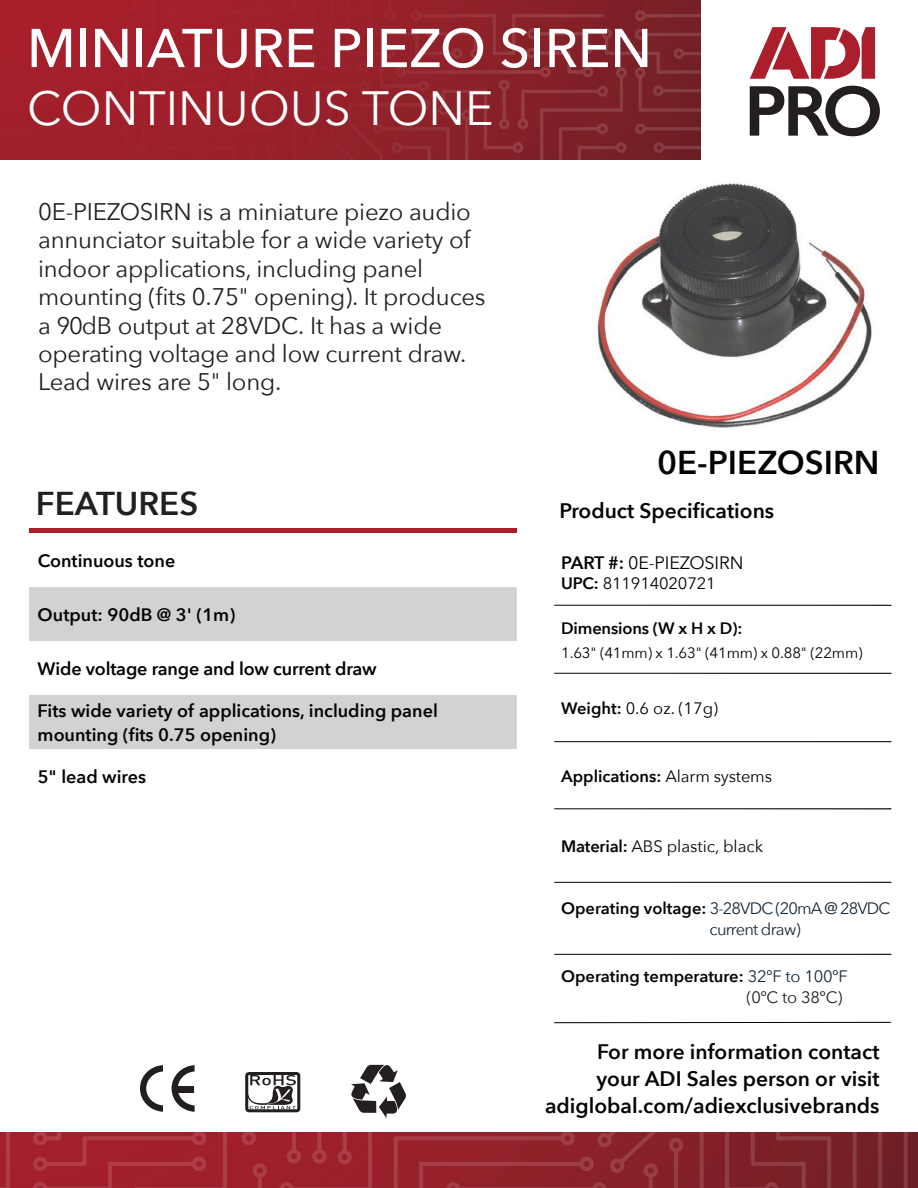
<style>
.page{position:relative;width:918px;height:1188px;background:#fff}
.page>*{position:absolute;margin:0;border:0;box-sizing:border-box;transform-origin:0 0}
.t1{font:500 54px "Avenir Next";color:#fff}
.t2{font:48px "Avenir Next";color:#fff}
.t3{font:600 33px "Avenir Next";color:#040503}
.t4{font:600 33px "Avenir Next";color:#231f20}
.t5{font:24px/28.5px "Avenir Next";letter-spacing:-.01em;color:#231f20}
.t6{font:600 21px/27px "Avenir Next";color:#040503;text-align:right}
.t7{font:600 18px/24.6px "Avenir Next";color:#040503}
.t8{font:18px "Avenir Next";letter-spacing:-.01em;color:#040503}
.t9{font:600 16.5px/21px "Avenir Next";color:#040503}
.t10{font:16.5px "Avenir Next";color:#040503}
.t11{font:16.5px/21px "Avenir Next";letter-spacing:-.05em;color:#172938}
.t12{font:15px "Avenir Next";letter-spacing:-.01em;color:#040503}
.s1{font-style:inherit}
.s2{font-weight:600}
.s3{font-weight:400}
.s4{font-weight:600;color:#040503}
.s5{font-weight:400;color:#172938}
.s6{font-weight:400;color:#231f20}
</style>
<div class="page">
<img style="left:597px;top:183px;width:275px;height:245px">
<svg style="left:554px;top:605px;width:337px;height:1px"></svg>
<svg style="left:554px;top:673px;width:337px;height:1px"></svg>
<svg style="left:554px;top:741px;width:337px;height:1px"></svg>
<svg style="left:554px;top:808px;width:337px;height:2px"></svg>
<svg style="left:554px;top:882px;width:337px;height:1px"></svg>
<hr style="left:29px;top:529px;width:488px;height:4px;background:#ab1e2c">
<svg style="left:29px;top:587px;width:488px;height:162px;fill:#d1d2d4"></svg>
<div style="left:0;top:1px;width:701px;height:159px;background:#a11f2b"></div>
<svg style="left:235px;top:1px;width:466px;height:159px"></svg>
<div style="left:0;top:1133px;width:918px;height:55px;background:#6c1d24"></div>
<svg style="left:0;top:1133px;width:908px;height:54px;background:#93242d"></svg>
<svg style="left:554px;top:954px;width:337px;height:1px"></svg>
<hr style="left:554px;top:1022px;width:337px;height:1px;background:#040503">
<svg style="left:750px;top:27px;width:125px;height:52px"></svg>
<svg style="left:750px;top:86px;width:130px;height:50px"></svg>
<svg style="left:351px;top:1065px;width:55px;height:53px"></svg>
<svg style="left:140px;top:1065px;width:23px;height:47px"></svg>
<svg style="left:172px;top:1065px;width:23px;height:47px"></svg>
<div style="left:174px;top:1086px;width:20px;height:6px;background:#231f20"></div>
<svg style="left:245px;top:1072px;width:55px;height:40px"></svg>
<h1 class="t1" style="left:27px;top:2px;width:627px">MINIATURE PIEZO SIREN</h1>
<h2 class="t2" style="left:27px;top:67px;width:468px">CONTINUOUS TONE</h2>
<p class="t5" style="left:38px;top:196px;width:449px">0E-PIEZOSIRN is a miniature piezo audio annunciator suitable for a wide variety of indoor applications, including panel mounting (fits 0.75" opening). It produces a 90dB output <span class="s1">at</span> 28VDC. It has a wide operating voltage and low current draw.<br>Lead wires are 5" long.</p>
<h3 class="t4" style="left:36px;top:476px;width:164px">FEATURES</h3>
<p class="t7" style="left:38px;top:548px;width:139px">Continuous tone</p>
<p class="t7" style="left:38px;top:602px;width:199px">Output: 90dB @ 3' (1m)</p>
<p class="t7" style="left:38px;top:656px;width:341px">Wide voltage range and low current draw</p>
<p class="t7" style="left:38px;top:698px;width:402px">Fits wide variety of applications, including panel mounting (fits 0.75 opening)</p>
<p class="t7" style="left:38px;top:764px;width:110px">5" lead wires</p>
<h3 class="t3" style="left:657px;top:434px;width:224px">0E-PIEZOSIRN</h3>
<p class="t6" style="left:560px;top:497px;width:216px">Product Specifications</p>
<p class="t8" style="left:561px;top:548px;width:184px"><span class="s2">PART #:</span> 0E-PIEZOSIRN</p>
<p class="t10" style="left:561px;top:569px;width:156px"><span class="s2">UPC:</span> 811914020721</p>
<p class="t9" style="left:561px;top:617px;width:183px">Dimensions (W x H x D):</p>
<p class="t12" style="left:561px;top:640px;width:303px">1.63" (41mm) x 1.63" (41mm) x 0.88" (22mm)</p>
<p class="t10" style="left:561px;top:694px;width:158px"><span class="s2">Weight:</span> 0.6 oz. (17g)</p>
<p class="t9" style="left:561px;top:765px;width:212px">Applications: <span class="s3">Alarm systems</span></p>
<p class="t10" style="left:561px;top:833px;width:204px"><span class="s2">Material:</span> ABS plastic, black</p>
<p class="t11" style="left:710px;top:897px;width:182px;text-indent:-148px"><span class="s4">Operating voltage:</span> 3-28VDC (20mA @ 28VDC current draw)</p>
<p class="t9" style="left:747px;top:966px;width:103px;text-indent:-185px">Operating temperature: <span class="s5">32ºF to 100ºF </span><span class="s6">(0ºC to 38ºC)</span></p>
<p class="t6" style="left:545px;top:1038px;width:336px">For more information contact<br>your ADI Sales person or visit adiglobal.com/adiexclusivebrands</p>
</div>
